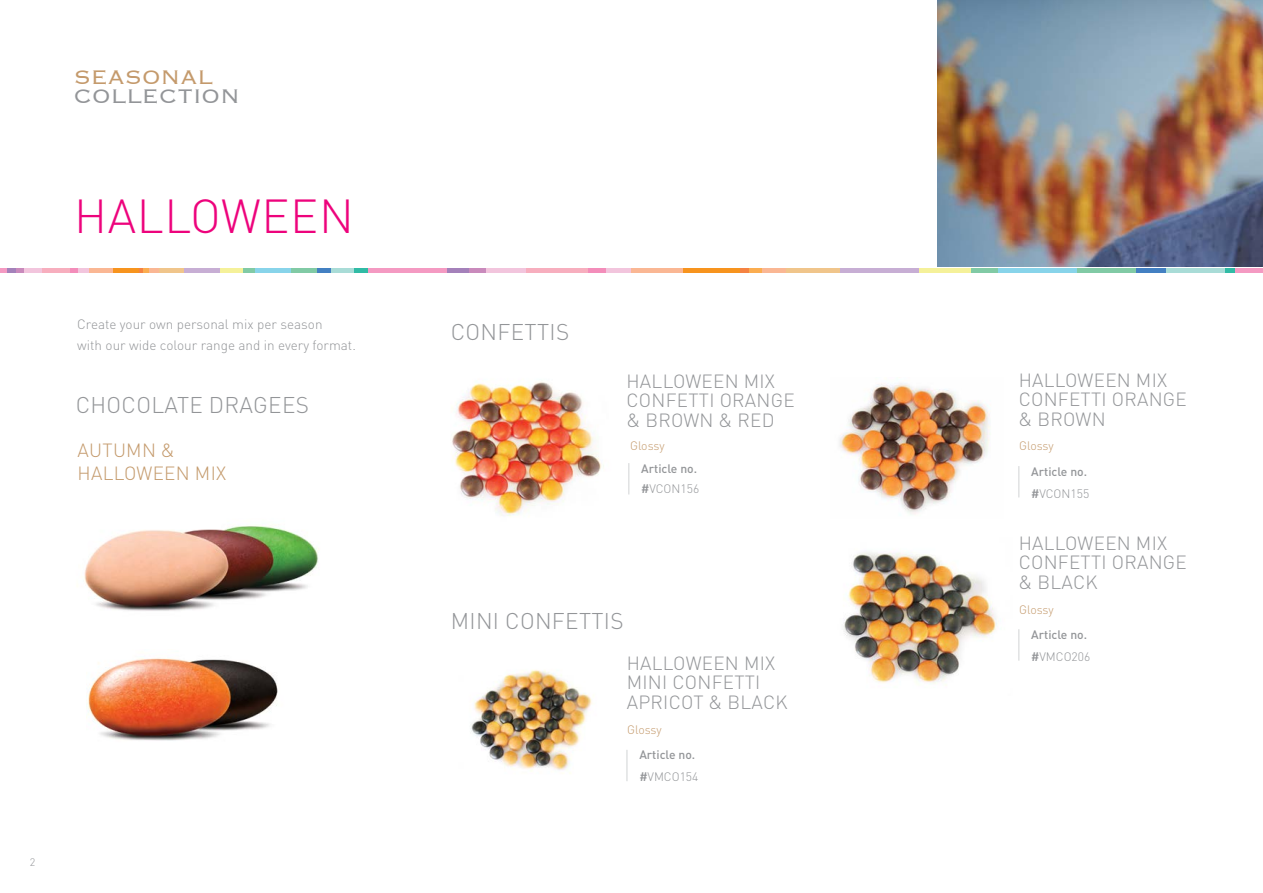
<style>
.page{position:relative;width:1263px;height:893px;background:#fff}
.page>*{position:absolute;margin:0;border:0;box-sizing:border-box;transform-origin:0 0}
.t1{font:300 47.1px "DIN";letter-spacing:.015em;color:#ed037c}
.t2{font:300 25.5px "Copperplate";color:#939598}
.t3{font:300 25.5px "Copperplate";color:#c49a6c}
.t4{font:300 22.5px "DIN";letter-spacing:.015em;color:#939598}
.t5{font:300 18.9px/19.5px "DIN";letter-spacing:.015em;color:#939598}
.t6{font:300 18.9px/22.6px "DIN";letter-spacing:.015em;color:#c49a6c}
.t7{font:300 13.5px/21px "DIN";color:#939598}
.t8{font:500 12.15px/22px "DIN";color:#939598}
.t9{font:300 12.15px "DIN";color:#939598}
.t10{font:300 12.15px "DIN";color:#c49a6c}
.t11{font:300 10.8px "DIN";color:#939598}
.s1{font-weight:500}
.s2{font-weight:300}
</style>
<div class="page">
<img style="left:938px;top:0;width:325px;height:267px">
<hr style="left:367px;top:268px;width:82px;height:4px;background:#f49ac2">
<hr style="left:486px;top:268px;width:40px;height:4px;background:#f2c5dd">
<hr style="left:606px;top:268px;width:25px;height:4px;background:#f2c5dd">
<hr style="left:447px;top:268px;width:22px;height:4px;background:#a481ba">
<hr style="left:631px;top:268px;width:52px;height:4px;background:#fab794">
<hr style="left:761px;top:268px;width:25px;height:4px;background:#fab794">
<hr style="left:786px;top:268px;width:54px;height:4px;background:#f0c58b">
<hr style="left:919px;top:268px;width:52px;height:4px;background:#f5f19a">
<hr style="left:971px;top:268px;width:27px;height:4px;background:#81caa5">
<hr style="left:1076px;top:268px;width:60px;height:4px;background:#81caa5">
<hr style="left:526px;top:268px;width:63px;height:4px;background:#f7aebe">
<hr style="left:683px;top:268px;width:57px;height:4px;background:#f7941e">
<hr style="left:749px;top:268px;width:12px;height:4px;background:#fbad50">
<svg style="left:740px;top:268px;width:9px;height:4px"></svg>
<hr style="left:589px;top:268px;width:17px;height:4px;background:#f38dba">
<hr style="left:469px;top:268px;width:17px;height:4px;background:#c98abc">
<hr style="left:840px;top:268px;width:79px;height:4px;background:#c7aed4">
<hr style="left:998px;top:268px;width:78px;height:4px;background:#88d4ea">
<hr style="left:1165px;top:268px;width:61px;height:4px;background:#a9dcd7">
<hr style="left:1136px;top:268px;width:29px;height:4px;background:#4380c2">
<hr style="left:1226px;top:268px;width:10px;height:4px;background:#30bba5">
<hr style="left:1236px;top:268px;width:27px;height:4px;background:#f49ac2">
<hr style="left:24px;top:268px;width:18px;height:4px;background:#f2c5dd">
<hr style="left:78px;top:268px;width:12px;height:4px;background:#f2c5dd">
<hr style="left:7px;top:268px;width:10px;height:4px;background:#a481ba">
<hr style="left:90px;top:268px;width:23px;height:4px;background:#fab794">
<hr style="left:148px;top:268px;width:11px;height:4px;background:#fab794">
<hr style="left:159px;top:268px;width:25px;height:4px;background:#f0c58b">
<hr style="left:219px;top:268px;width:24px;height:4px;background:#f5f19a">
<hr style="left:243px;top:268px;width:12px;height:4px;background:#81caa5">
<hr style="left:290px;top:268px;width:27px;height:4px;background:#81caa5">
<svg style="left:0;top:268px;width:7px;height:4px"></svg>
<hr style="left:42px;top:268px;width:28px;height:4px;background:#f7aebe">
<hr style="left:113px;top:268px;width:26px;height:4px;background:#f7941e">
<svg style="left:139px;top:268px;width:9px;height:4px"></svg>
<svg style="left:70px;top:268px;width:8px;height:4px"></svg>
<svg style="left:17px;top:268px;width:7px;height:4px"></svg>
<hr style="left:184px;top:268px;width:35px;height:4px;background:#c7aed4">
<hr style="left:255px;top:268px;width:35px;height:4px;background:#88d4ea">
<hr style="left:331px;top:268px;width:23px;height:4px;background:#a9dcd7">
<hr style="left:317px;top:268px;width:14px;height:4px;background:#4380c2">
<hr style="left:354px;top:268px;width:13px;height:4px;background:#30bba5">
<img style="left:470px;top:670px;width:122px;height:104px">
<img style="left:84px;top:524px;width:235px;height:87px">
<img style="left:88px;top:658px;width:190px;height:83px">
<img style="left:452px;top:382px;width:150px;height:135px">
<img style="left:843px;top:552px;width:154px;height:132px">
<img style="left:839px;top:383px;width:151px;height:131px">
<hr style="left:628px;top:463px;width:1px;height:31px;background:#d1d3d4">
<hr style="left:1018px;top:629px;width:1px;height:32px;background:#d1d3d4">
<hr style="left:1018px;top:466px;width:1px;height:31px;background:#d1d3d4">
<hr style="left:627px;top:750px;width:1px;height:31px;background:#d1d3d4">
<h2 class="t3" style="left:74px;top:61px;width:141px">SEASONAL</h2>
<h2 class="t2" style="left:74px;top:80px;width:168px">COLLECTION</h2>
<h1 class="t1" style="left:74px;top:187px;width:281px">HALLOWEEN</h1>
<p class="t7" style="left:77px;top:313px;width:280px">Create your own personal mix per season<br>with our wide colour range and in every format.</p>
<p class="t4" style="left:76px;top:391px;width:235px">CHOCOLATE DRAGEES</p>
<p class="t6" style="left:78px;top:439px;width:150px">AUTUMN &amp;<br>HALLOWEEN MIX</p>
<p class="t11" style="left:30px;top:856px;width:7px">2</p>
<p class="t4" style="left:451px;top:318px;width:120px">CONFETTIS</p>
<p class="t5" style="left:626px;top:371px;width:170px">HALLOWEEN MIX<br>CONFETTI ORANGE &amp; BROWN &amp; RED</p>
<p class="t5" style="left:1018px;top:370px;width:170px">HALLOWEEN MIX<br>CONFETTI ORANGE &amp; BROWN</p>
<p class="t8" style="left:641px;top:457px;width:57px">Article no.</p>
<p class="t10" style="left:630px;top:438px;width:36px">Glossy</p>
<p class="t10" style="left:1019px;top:438px;width:36px">Glossy</p>
<p class="t8" style="left:1031px;top:460px;width:57px">Article no.</p>
<p class="t9" style="left:641px;top:481px;width:59px"><span class="s1">#</span>VCON156</p>
<p class="t9" style="left:1031px;top:486px;width:59px"><span class="s1">#</span>VCON155</p>
<p class="t5" style="left:1018px;top:533px;width:170px">HALLOWEEN MIX<br>CONFETTI ORANGE &amp; BLACK</p>
<p class="t4" style="left:451px;top:607px;width:174px">MINI CONFETTIS</p>
<p class="t5" style="left:627px;top:653px;width:162px">HALLOWEEN MIX<br>MINI CONFETTI<br>APRICOT &amp; BLACK</p>
<p class="t10" style="left:627px;top:722px;width:36px">Glossy</p>
<p class="t8" style="left:639px;top:744px;width:61px">Article no. #<span class="s2">VMCO154</span></p>
<p class="t10" style="left:1019px;top:602px;width:36px">Glossy</p>
<p class="t8" style="left:1031px;top:623px;width:57px">Article no.</p>
<p class="t9" style="left:1031px;top:649px;width:61px"><span class="s1">#</span>VMCO206</p>
</div>
